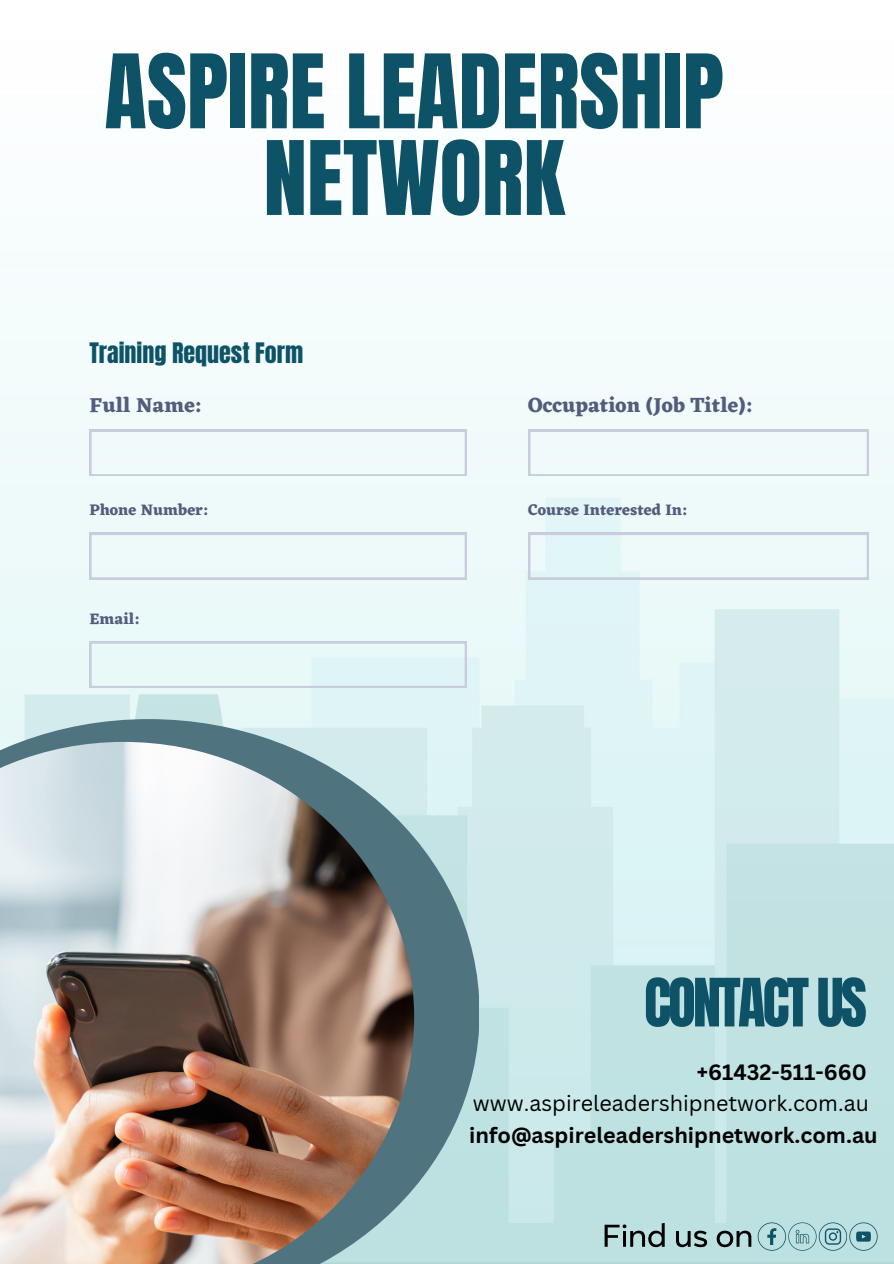
<style>
.page{position:relative;width:894px;height:1264px;background:#fff}
.page>*{position:absolute;margin:0;border:0;box-sizing:border-box;transform-origin:0 0}
.t1{font:87.15px/86.7px "Anton";color:#0e5267;text-align:center}
.t2{font:56.7px "Anton";letter-spacing:-.05em;color:#0e5267}
.t3{font:24px "Anton";color:#0e5267}
.t4{font:700 21.6px "Canva Sans";color:#000}
.t5{font:21.6px "Canva Sans";color:#000}
.t6{font:700 21px "Eczar";color:#545b7d}
.t7{font:700 15.9px "Eczar";color:#545b7d}
</style>
<div class="page">
<img style="left:0;top:323px;width:893px;height:940px">
<svg style="left:0;top:719px;width:478px;height:544px;background:#95b5bb"></svg>
<img style="left:0;top:742px;width:414px;height:521px">
<svg style="left:757px;top:1222px;width:120px;height:28px;background:#9dc7ca"></svg>
<svg style="left:604px;top:1222px;width:60px;height:25px"></svg>
<svg style="left:675px;top:1230px;width:32px;height:17px"></svg>
<svg style="left:716px;top:1230px;width:35px;height:17px"></svg>
<svg style="left:89px;top:430px;width:377px;height:46px"></svg>
<svg style="left:89px;top:533px;width:377px;height:46px;background:#e9f5f6"></svg>
<svg style="left:89px;top:641px;width:377px;height:46px;background:#e3f3f5"></svg>
<svg style="left:528px;top:430px;width:340px;height:46px"></svg>
<svg style="left:528px;top:533px;width:340px;height:46px;background:#e6f4f5"></svg>
<h3 class="t1" style="left:104px;top:50px;width:620px">ASPIRE LEADERSHIP<br>NETWORK</h3>
<h2 class="t3" style="left:89px;top:336px;width:215px">Training Request Form</h2>
<p class="t6" style="left:89px;top:392px;width:115px">Full Name:</p>
<p class="t7" style="left:89px;top:500px;width:121px">Phone Number:</p>
<p class="t7" style="left:89px;top:609px;width:52px">Email:</p>
<p class="t6" style="left:528px;top:392px;width:226px">Occupation (Job Title):</p>
<p class="t7" style="left:528px;top:500px;width:161px">Course Interested In:</p>
<h4 class="t2" style="left:644px;top:961px;width:224px">CONTACT US</h4>
<h4 class="t4" style="left:696px;top:1056px;width:171px">+61432-511-660</h4>
<p class="t5" style="left:473px;top:1088px;width:397px">www.aspireleadershipnetwork.com.au</p>
<p class="t4" style="left:469px;top:1120px;width:410px">info@aspireleadershipnetwork.com.au</p>
</div>
